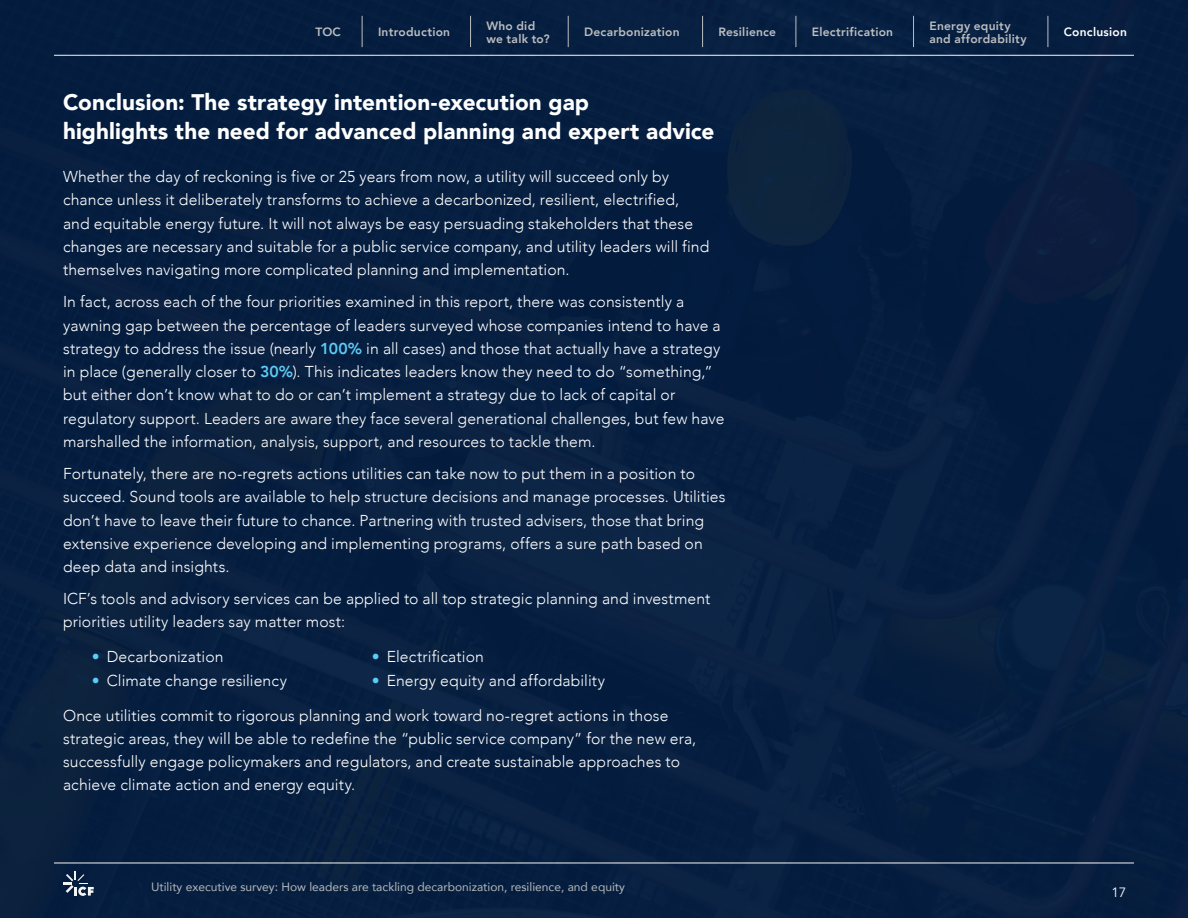
<style>
.page{position:relative;width:1188px;height:918px;background:#061f40}
.page>*{position:absolute;margin:0;border:0;box-sizing:border-box;transform-origin:0 0}
.t1{font:900 22.5px/28.5px "Avenir";letter-spacing:.005em;color:#fff}
.t2{font:300 15.75px/23.2px "Avenir";letter-spacing:.005em;color:#fff}
.t3{font:13.5px "Avenir";color:#fff}
.t4{font:800 12px/13.5px "Avenir";letter-spacing:.02em;color:#bcbec0}
.t5{font:12px "Avenir";color:#bcbec0}
.t6{font:800 12px "Avenir";letter-spacing:.02em;color:#fff}
.s1{font-weight:800;color:#5cccf5}
.s2{color:#5cccf5}
</style>
<div class="page">
<hr style="left:362px;top:16px;width:1px;height:31px;background:#bcbec0">
<hr style="left:470px;top:16px;width:1px;height:31px;background:#bcbec0">
<hr style="left:568px;top:16px;width:1px;height:31px;background:#bcbec0">
<hr style="left:702px;top:16px;width:1px;height:31px;background:#bcbec0">
<hr style="left:796px;top:16px;width:1px;height:31px;background:#bcbec0">
<hr style="left:913px;top:16px;width:1px;height:31px;background:#bcbec0">
<hr style="left:1048px;top:16px;width:1px;height:31px;background:#bcbec0">
<p class="t4" style="left:315px;top:25px;width:27px">TOC</p>
<p class="t4" style="left:378px;top:25px;width:74px">Introduction</p>
<p class="t4" style="left:486px;top:19px;width:65px">Who did we talk to?</p>
<p class="t4" style="left:584px;top:25px;width:97px">Decarbonization</p>
<p class="t4" style="left:718px;top:25px;width:59px">Resilience</p>
<p class="t4" style="left:812px;top:25px;width:83px">Electrification</p>
<p class="t6" style="left:1064px;top:23px;width:65px">Conclusion</p>
<p class="t4" style="left:929px;top:19px;width:99px">Energy equity and affordability</p>
<h1 class="t1" style="left:63px;top:87px;width:653px">Conclusion: The strategy intention-execution gap<br>highlights the need for advanced planning and expert advice</h1>
<p class="t2" style="left:63px;top:165px;width:648px">Whether the day of reckoning is five or 25 years from now, a utility will succeed only by chance unless it deliberately transforms to achieve a decarbonized, resilient, electrified, and equitable energy future. It will not always be easy persuading stakeholders that these changes are necessary and suitable for a public service company, and utility leaders will find themselves navigating more complicated planning and implementation.</p>
<p class="t2" style="left:63px;top:290px;width:663px">In fact, across each of the four priorities examined in this report, there was consistently a yawning gap between the percentage of leaders surveyed whose companies intend to have a strategy to address the issue (nearly <span class="s1">100%</span> in all cases) and those that actually have a strategy in place (generally closer to <span class="s1">30%</span>). This indicates leaders know they need to do “something,” but either don’t know what to do or can’t implement a strategy due to lack of capital or regulatory support. Leaders are aware they face several generational challenges, but few have marshalled the information, analysis, support, and resources to tackle them.</p>
<p class="t2" style="left:63px;top:462px;width:664px">Fortunately, there are no-regrets actions utilities can take now to put them in a position to succeed. Sound tools are available to help structure decisions and manage processes. Utilities don’t have to leave their future to chance. Partnering with trusted advisers, those that bring extensive experience developing and implementing programs, offers a sure path based on deep data and insights.</p>
<p class="t2" style="left:63px;top:587px;width:649px">ICF’s tools and advisory services can be applied to all top strategic planning and investment priorities utility leaders say matter most:</p>
<p class="t2" style="left:92px;top:644px;width:133px"><span class="s2">•</span> Decarbonization</p>
<p class="t2" style="left:92px;top:668px;width:197px"><span class="s2">•</span> Climate change resiliency</p>
<p class="t2" style="left:372px;top:644px;width:114px"><span class="s2">•</span> Electrification</p>
<p class="t2" style="left:372px;top:668px;width:235px"><span class="s2">•</span> Energy equity and affordability</p>
<p class="t2" style="left:63px;top:703px;width:635px">Once utilities commit to rigorous planning and work toward no-regret actions in those strategic areas, they will be able to redefine the “public service company” for the new era, successfully engage policymakers and regulators, and create sustainable approaches to achieve climate action and energy equity.</p>
<p class="t5" style="left:151px;top:878px;width:475px">Utility executive survey: How leaders are tackling decarbonization, resilience, and equity</p>
<p class="t3" style="left:1111px;top:885px;width:17px">17</p>
</div>
